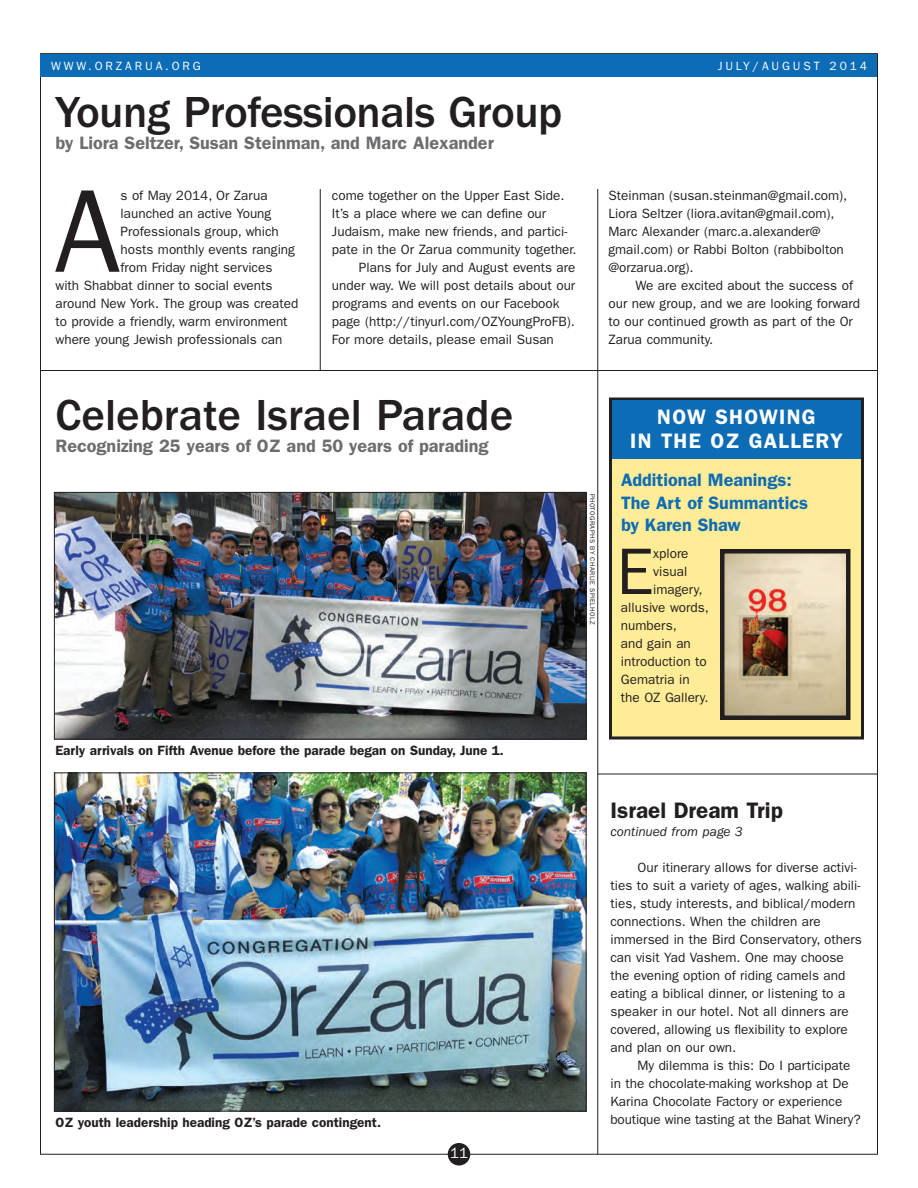
<style>
.page{position:relative;width:918px;height:1188px;background:#fff}
.page>*{position:absolute;margin:0;border:0;box-sizing:border-box;transform-origin:0 0}
.t1{font:118.5px "Franklin Gothic";color:#231f20}
.t2{font:66px "Franklin Gothic";color:#231f20}
.t3{font:500 45px "Franklin Gothic";letter-spacing:-.01em;color:#231f20}
.t4{font:600 22.5px "Franklin Gothic";color:#231f20}
.t5{font:600 21px/24px "Franklin Gothic";letter-spacing:.06em;color:#fff;text-align:center}
.t6{font:600 18px "Franklin Gothic";color:#6c6d70}
.t7{font:600 18px/22.5px "Franklin Gothic";color:#0d6cb6}
.t8{font:15px "Franklin Gothic";color:#fff}
.t9{font:13.5px/18px "Franklin Gothic";color:#231f20}
.t10{font:600 13.5px "Franklin Gothic";color:#231f20}
.t11{font:italic 13.5px "Franklin Gothic";color:#231f20}
.t12{font:12px "Franklin Gothic";letter-spacing:.24em;color:#fff}
.t13{font:6.75px "Franklin Gothic";letter-spacing:.06em;color:#231f20}
</style>
<div class="page">
<hr style="left:40px;top:1154px;width:838px;height:1px;background:#231f20">
<div style="left:448px;top:1143px;width:22px;height:23px;background:#231f20;border-radius:50%"></div>
<hr style="left:40px;top:54px;width:1px;height:1100px;background:#231f20">
<hr style="left:877px;top:54px;width:1px;height:1100px;background:#231f20">
<hr style="left:40px;top:53px;width:838px;height:1px;background:#231f20">
<div style="left:40px;top:54px;width:838px;height:22px;background:#0d6cb6"></div>
<img style="left:56px;top:494px;width:528px;height:244px">
<div style="left:54px;top:492px;width:532px;height:248px;border:1px solid #231f20"></div>
<img style="left:56px;top:774px;width:528px;height:336px">
<hr style="left:597px;top:189px;width:1px;height:965px;background:#231f20">
<hr style="left:320px;top:189px;width:1px;height:181px;background:#231f20">
<hr style="left:40px;top:370px;width:838px;height:1px;background:#231f20">
<hr style="left:598px;top:774px;width:280px;height:1px;background:#231f20">
<div style="left:610px;top:399px;width:252px;height:339px;background:#ffec96"></div>
<div style="left:609px;top:398px;width:255px;height:342px;border:3px solid #231f20"></div>
<div style="left:612px;top:400px;width:249px;height:59px;background:#0d6cb6"></div>
<img style="left:725px;top:554px;width:120px;height:161px">
<div style="left:720px;top:549px;width:130px;height:171px;border:4px solid #231f20"></div>
<p class="t12" style="left:51px;top:61px;width:151px">WWW.ORZARUA.ORG</p>
<p class="t12" style="left:718px;top:61px;width:151px">JULY/AUGUST 2014</p>
<h3 class="t3" style="left:56px;top:97px;width:508px">Young Professionals Group</h3>
<h3 class="t6" style="left:56px;top:137px;width:440px">by Liora Seltzer, Susan Steinman, and Marc Alexander</h3>
<h1 class="t1" style="left:54px;top:190px;width:68px">A</h1>
<p class="t9" style="left:121px;top:187px;width:149px">s of May 2014, Or Zarua</p>
<p class="t9" style="left:121px;top:205px;width:152px">launched an active Young</p>
<p class="t9" style="left:121px;top:223px;width:160px">Professionals group, which</p>
<p class="t9" style="left:121px;top:241px;width:176px">hosts monthly events ranging</p>
<p class="t9" style="left:121px;top:259px;width:153px">from Friday night services</p>
<p class="t9" style="left:56px;top:277px;width:219px">with Shabbat dinner to social events</p>
<p class="t9" style="left:56px;top:295px;width:244px">around New York. The group was created</p>
<p class="t9" style="left:56px;top:313px;width:234px">to provide a friendly, warm environment</p>
<p class="t9" style="left:56px;top:331px;width:228px">where young Jewish professionals can</p>
<p class="t9" style="left:332px;top:187px;width:234px">come together on the Upper East Side.</p>
<p class="t9" style="left:332px;top:205px;width:216px">It’s a place where we can define our</p>
<p class="t9" style="left:332px;top:223px;width:237px">Judaism, make new friends, and partici-</p>
<p class="t9" style="left:332px;top:241px;width:246px">pate in the Or Zarua community together.</p>
<p class="t9" style="left:359px;top:259px;width:218px">Plans for July and August events are</p>
<p class="t9" style="left:332px;top:277px;width:245px">under way. We will post details about our</p>
<p class="t9" style="left:332px;top:295px;width:229px">programs and events on our Facebook</p>
<p class="t9" style="left:332px;top:313px;width:244px">page (http://tinyurl.com/OZYoungProFB).</p>
<p class="t9" style="left:332px;top:331px;width:223px">For more details, please email Susan</p>
<p class="t9" style="left:608px;top:187px;width:240px">Steinman (susan.steinman@gmail.com), Liora Seltzer (liora.avitan@gmail.com), Marc Alexander (marc.a.alexander@ gmail.com) or Rabbi Bolton (rabbibolton @orzarua.org).</p>
<p class="t9" style="left:608px;top:277px;width:253px;text-indent:27px">We are excited about the success of our new group, and we are looking forward to our continued growth as part of the Or<br>Zarua community.</p>
<h3 class="t3" style="left:56px;top:400px;width:459px">Celebrate Israel Parade</h3>
<h3 class="t6" style="left:56px;top:440px;width:435px">Recognizing 25 years of OZ and 50 years of parading</h3>
<p class="t10" style="left:56px;top:745px;width:450px">Early arrivals on Fifth Avenue before the parade began on Sunday, June 1.</p>
<p class="t10" style="left:56px;top:1117px;width:327px">OZ youth leadership heading OZ’s parade contingent.</p>
<p class="t8" style="left:450px;top:1148px;width:19px">11</p>
<p class="t13" style="left:595px;top:494px;width:132px;rotate:90deg">PHOTOGRAPHS BY CHARLIE SPIELHOLZ</p>
<h3 class="t5" style="left:630px;top:407px;width:214px">NOW SHOWING<br>IN THE OZ GALLERY</h3>
<h3 class="t7" style="left:621px;top:470px;width:189px">Additional Meanings:<br>The Art of Summantics by Karen Shaw</h3>
<h2 class="t2" style="left:616px;top:549px;width:38px">E</h2>
<p class="t9" style="left:653px;top:545px;width:37px">xplore</p>
<p class="t9" style="left:653px;top:563px;width:36px">visual</p>
<p class="t9" style="left:653px;top:581px;width:51px">imagery,</p>
<p class="t9" style="left:621px;top:599px;width:89px">allusive words,</p>
<p class="t9" style="left:621px;top:617px;width:57px">numbers,</p>
<p class="t9" style="left:621px;top:635px;width:71px">and gain an</p>
<p class="t9" style="left:621px;top:653px;width:87px">introduction to</p>
<p class="t9" style="left:621px;top:671px;width:70px">Gematria in</p>
<p class="t9" style="left:621px;top:689px;width:89px">the OZ Gallery.</p>
<h3 class="t4" style="left:610px;top:802px;width:174px">Israel Dream Trip</h3>
<p class="t11" style="left:610px;top:827px;width:134px">continued from page 3</p>
<p class="t9" style="left:610px;top:859px;width:253px;text-indent:27px">Our itinerary allows for diverse activi&shy;ties to suit a variety of ages, walking abili&shy;ties, study interests, and biblical/modern connections. When the children are immersed in the Bird Conservatory, others can visit Yad Vashem. One may choose the evening option of riding camels and eating a biblical dinner, or listening to a speaker in our hotel. Not all dinners are covered, allowing us flexibility to explore and plan on our own.</p>
<p class="t9" style="left:610px;top:1057px;width:252px;text-indent:27px">My dilemma is this: Do I participate in the chocolate-making workshop at De Karina Chocolate Factory or experience boutique wine tasting at the Bahat Winery?</p>
</div>
